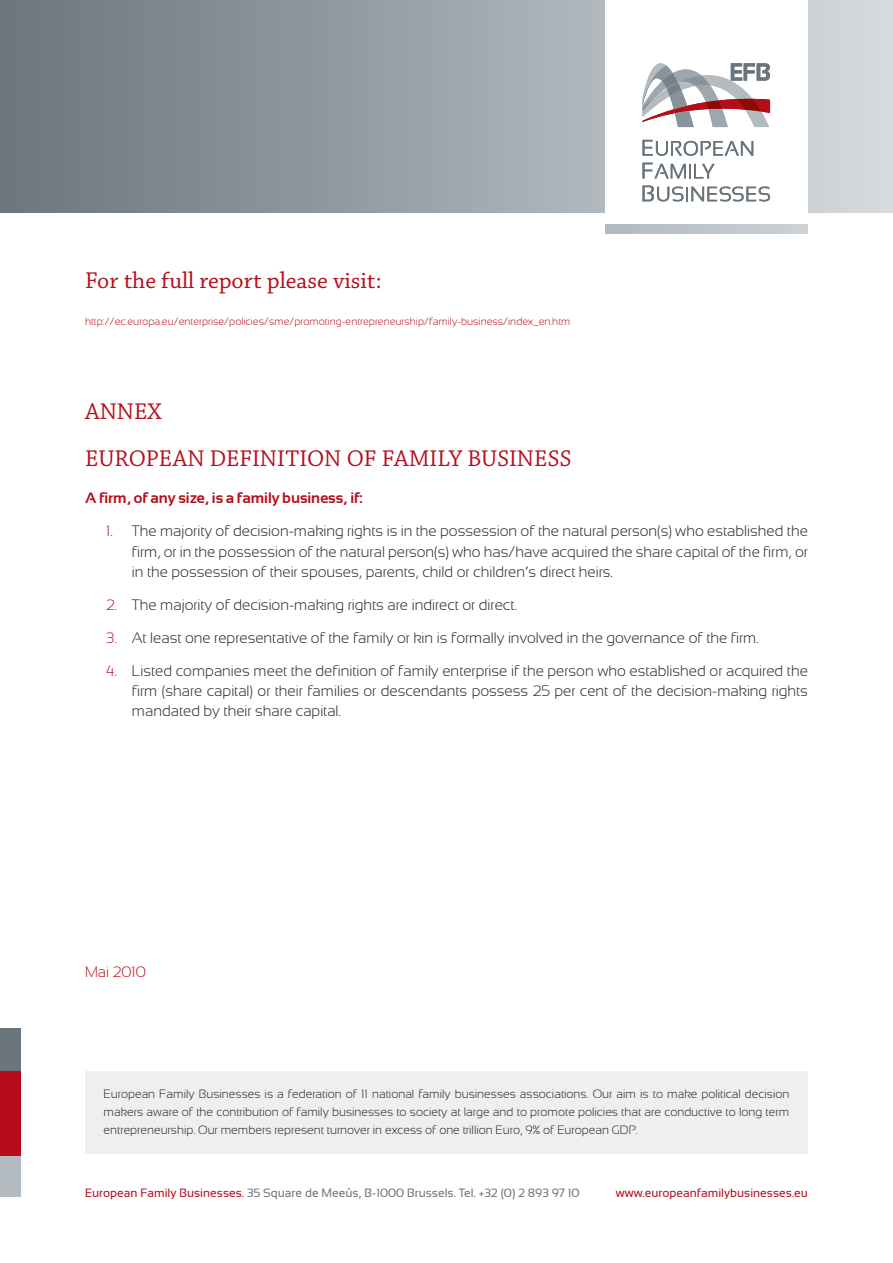
<style>
.page{position:relative;width:893px;height:1263px;background:#fff}
.page>*{position:absolute;margin:0;border:0;box-sizing:border-box;transform-origin:0 0}
.texto_corrido{font:24px "Chaparral Pro";color:#b50e1a}
.viñeta_TEXTO_numero{font:300 15px/20.2px "Sansation";color:#231f20;text-align:justify}
.texto_corrido-2{font:700 15px "Sansation";color:#b50e1a}
.texto_corrido-3{font:300 15px "Sansation";color:#b50e1a}
.cierre{font:300 12px/18px "Sansation";color:#231f20;text-align:justify}
.t1{font:12px "Sansation";color:#6a747b}
.t2{font:12px "Sansation";color:#b50e1a}
.texto_corrido-4{font:300 10.5px "Sansation";color:#b50e1a}
.s1{color:#b50e1a}
</style>
<div class="page">
<svg style="left:0;top:0;width:893px;height:213px;background:#959ea4"></svg>
<div style="left:0;top:1071px;width:21px;height:85px;background:#b50e1a"></div>
<div style="left:0;top:1028px;width:21px;height:43px;background:#6a747b"></div>
<div style="left:0;top:1156px;width:21px;height:41px;background:#b4bcc2"></div>
<div style="left:605px;top:0;width:203px;height:233px;background:#fff"></div>
<div style="left:605px;top:225px;width:203px;height:8px;background:#bfc5ca"></div>
<svg style="left:642px;top:163px;width:73px;height:15px"></svg>
<svg style="left:642px;top:185px;width:128px;height:16px"></svg>
<svg style="left:642px;top:140px;width:111px;height:16px"></svg>
<svg style="left:642px;top:63px;width:128px;height:64px"></svg>
<div style="left:85px;top:1071px;width:723px;height:83px;background:#edeff1"></div>
<p class="texto_corrido" style="left:85px;top:267px;width:298px">For the full report please visit:</p>
<p class="texto_corrido-4" style="left:85px;top:316px;width:487px">http://ec.europa.eu/enterprise/policies/sme/promoting-entrepreneurship/family-business/index_en.htm</p>
<p class="texto_corrido" style="left:85px;top:398px;width:78px">ANNEX</p>
<p class="texto_corrido" style="left:85px;top:445px;width:488px">EUROPEAN DEFINITION OF FAMILY BUSINESS</p>
<p class="texto_corrido-2" style="left:85px;top:490px;width:279px">A firm, of any size, is a family business, if:</p>
<p class="viñeta_TEXTO_numero" style="left:132px;top:521px;width:678px;text-indent:-26px"><span class="s1">1.</span> The majority of decision-making rights is in the possession of the natural person(s) who established the firm, or in the possession of the natural person(s) who has/have acquired the share capital of the firm, or in the possession of their spouses, parents, child or children’s direct heirs.</p>
<p class="viñeta_TEXTO_numero" style="left:106px;top:595px;width:412px"><span class="s1">2.</span> The majority of decision-making rights are indirect or direct.</p>
<p class="viñeta_TEXTO_numero" style="left:106px;top:628px;width:654px"><span class="s1">3.</span> At least one representative of the family or kin is formally involved in the governance of the firm.</p>
<p class="viñeta_TEXTO_numero" style="left:132px;top:661px;width:678px;text-indent:-26px"><span class="s1">4.</span> Listed companies meet the definition of family enterprise if the person who established or acquired the firm (share capital) or their families or descendants possess 25 per cent of the decision-making rights mandated by their share capital.</p>
<p class="texto_corrido-3" style="left:85px;top:964px;width:62px">Mai 2010</p>
<p class="cierre" style="left:104px;top:1085px;width:687px">European Family Businesses is a federation of 11 national family businesses associations. Our aim is to make political decision makers aware of the contribution of family businesses to society at large and to promote policies that are conductive to long term entrepreneurship. Our members represent turnover in excess of one trillion Euro, 9% of European GDP.</p>
<p class="t1" style="left:85px;top:1186px;width:496px"><span class="s1">European Family Businesses.</span> 35 Square de Meeûs, B-1000 Brussels. Tel. +32 (0) 2 893 97 10</p>
<p class="t2" style="left:616px;top:1186px;width:193px">www.europeanfamilybusinesses.eu</p>
</div>
